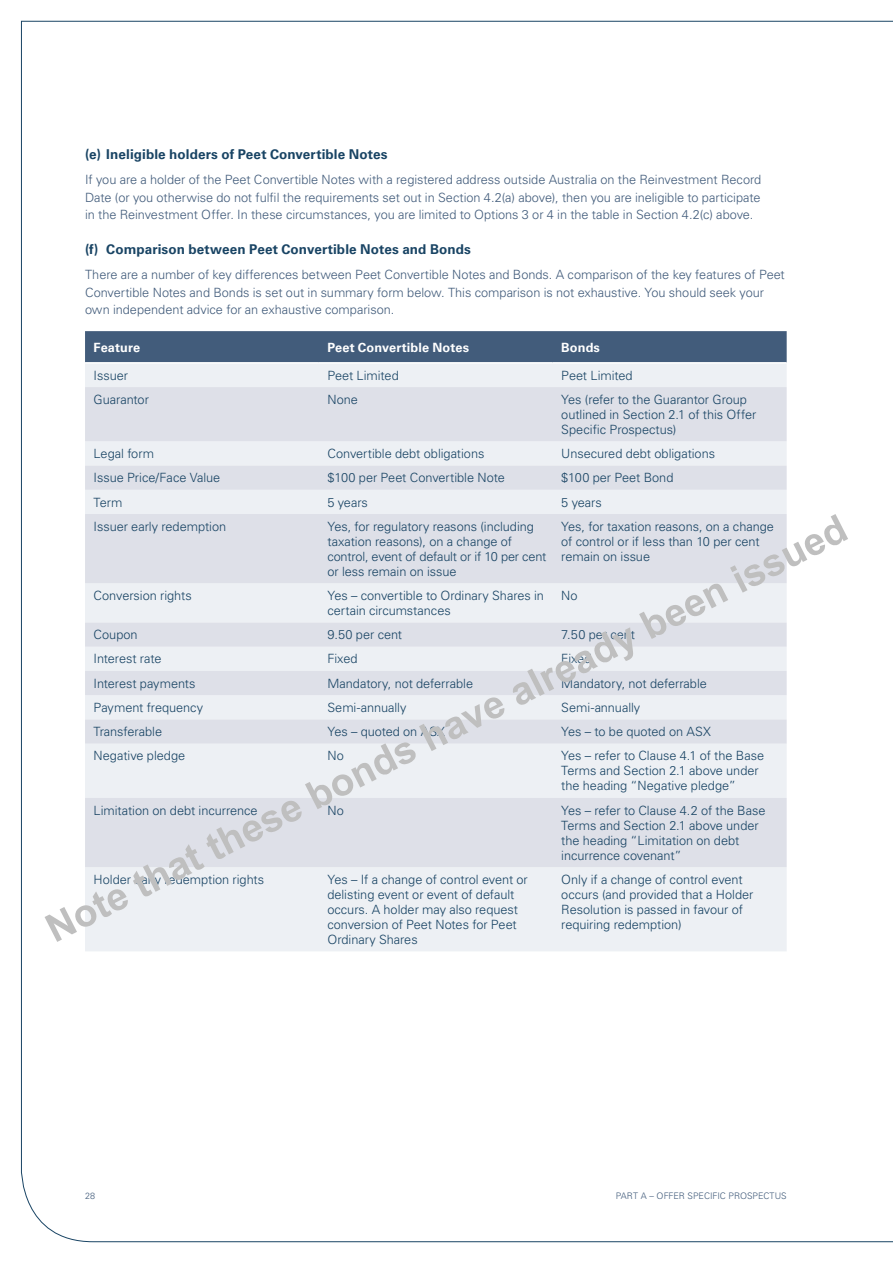
<style>
.page{position:relative;width:893px;height:1263px;background:#fff}
.page>*{position:absolute;margin:0;border:0;box-sizing:border-box;transform-origin:0 0}
.t1{font:700 39px "Arial";color:#bfbfbf}
.t2{font:700 13.5px "Univers LT Std";letter-spacing:.01em;color:#194464}
.t3{font:300 12.75px/15px "Univers LT Std";letter-spacing:-.005em;color:#194464}
.t4{font:300 12.75px/17.2px "Univers LT Std";letter-spacing:-.005em;color:#425c7b;text-align:justify}
.t5{font:700 12.75px "Univers LT Std";letter-spacing:.01em;color:#fff}
.t6{font:300 9px "Univers LT Std";color:#425c7b}
</style>
<div class="page">
<div style="left:85px;top:331px;width:702px;height:31px;background:#425c7b"></div>
<div style="left:85px;top:364px;width:702px;height:587px;background:#edf0f4"></div>
<svg style="left:85px;top:387px;width:702px;height:480px;background:#e4e6ec"></svg>
<p class="t2" style="left:85px;top:146px;width:304px">(e) Ineligible holders of Peet Convertible Notes</p>
<p class="t4" style="left:85px;top:171px;width:678px">If you are a holder of the Peet Convertible Notes with a registered address outside Australia on the Reinvestment Record Date (or you otherwise do not fulfil the requirements set out in Section 4.2(a) above), then you are ineligible to participate in the Reinvestment Offer. In these circumstances, you are limited to Options 3 or 4 in the table in Section 4.2(c) above.</p>
<p class="t2" style="left:85px;top:241px;width:387px">(f) Comparison between Peet Convertible Notes and Bonds</p>
<p class="t4" style="left:85px;top:266px;width:701px;text-align:left">There are a number of key differences between Peet Convertible Notes and Bonds. A comparison of the key features of Peet<br>Convertible Notes and Bonds is set out in summary form below. This comparison is not exhaustive. You should seek your own independent advice for an exhaustive comparison.</p>
<p class="t5" style="left:94px;top:340px;width:48px">Feature</p>
<p class="t5" style="left:327px;top:340px;width:143px">Peet Convertible Notes</p>
<p class="t5" style="left:561px;top:340px;width:40px">Bonds</p>
<p class="t3" style="left:94px;top:368px;width:36px">Issuer</p>
<p class="t3" style="left:327px;top:368px;width:73px">Peet Limited</p>
<p class="t3" style="left:561px;top:368px;width:73px">Peet Limited</p>
<p class="t3" style="left:94px;top:392px;width:57px">Guarantor</p>
<p class="t3" style="left:327px;top:392px;width:32px">None</p>
<p class="t3" style="left:561px;top:392px;width:196px">Yes (refer to the Guarantor Group outlined in Section 2.1 of this Offer<br>Specific Prospectus)</p>
<p class="t3" style="left:94px;top:446px;width:62px">Legal form</p>
<p class="t3" style="left:327px;top:446px;width:158px">Convertible debt obligations</p>
<p class="t3" style="left:561px;top:446px;width:155px">Unsecured debt obligations</p>
<p class="t3" style="left:94px;top:470px;width:128px">Issue Price/Face Value</p>
<p class="t3" style="left:327px;top:470px;width:179px">$100 per Peet Convertible Note</p>
<p class="t3" style="left:561px;top:470px;width:114px">$100 per Peet Bond</p>
<p class="t3" style="left:94px;top:494px;width:30px">Term</p>
<p class="t3" style="left:327px;top:494px;width:42px">5 years</p>
<p class="t3" style="left:561px;top:494px;width:42px">5 years</p>
<p class="t3" style="left:94px;top:519px;width:134px">Issuer early redemption</p>
<p class="t3" style="left:327px;top:519px;width:220px">Yes, for regulatory reasons (including taxation reasons), on a change of control, event of default or if 10 per cent or less remain on issue</p>
<p class="t3" style="left:561px;top:519px;width:214px">Yes, for taxation reasons, on a change of control or if less than 10 per cent remain on issue</p>
<p class="t3" style="left:94px;top:588px;width:100px">Conversion rights</p>
<p class="t3" style="left:327px;top:588px;width:218px">Yes – convertible to Ordinary Shares in certain circumstances</p>
<p class="t3" style="left:561px;top:588px;width:18px">No</p>
<p class="t3" style="left:94px;top:627px;width:46px">Coupon</p>
<p class="t3" style="left:327px;top:627px;width:76px">9.50 per cent</p>
<p class="t3" style="left:561px;top:627px;width:75px">7.50 per cent</p>
<p class="t3" style="left:94px;top:651px;width:69px">Interest rate</p>
<p class="t3" style="left:327px;top:651px;width:32px">Fixed</p>
<p class="t3" style="left:561px;top:651px;width:32px">Fixed</p>
<p class="t3" style="left:94px;top:676px;width:104px">Interest payments</p>
<p class="t3" style="left:327px;top:676px;width:147px">Mandatory, not deferrable</p>
<p class="t3" style="left:561px;top:676px;width:147px">Mandatory, not deferrable</p>
<p class="t3" style="left:94px;top:700px;width:111px">Payment frequency</p>
<p class="t3" style="left:327px;top:700px;width:81px">Semi-annually</p>
<p class="t3" style="left:561px;top:700px;width:81px">Semi-annually</p>
<p class="t3" style="left:94px;top:724px;width:70px">Transferable</p>
<p class="t3" style="left:327px;top:724px;width:119px">Yes – quoted on ASX</p>
<p class="t3" style="left:561px;top:724px;width:151px">Yes – to be quoted on ASX</p>
<p class="t3" style="left:94px;top:748px;width:93px">Negative pledge</p>
<p class="t3" style="left:327px;top:748px;width:18px">No</p>
<p class="t3" style="left:561px;top:748px;width:204px">Yes – refer to Clause 4.1 of the Base<br>Terms and Section 2.1 above under the heading “Negative pledge”</p>
<p class="t3" style="left:94px;top:802px;width:166px">Limitation on debt incurrence</p>
<p class="t3" style="left:327px;top:802px;width:18px">No</p>
<p class="t3" style="left:561px;top:802px;width:206px">Yes – refer to Clause 4.2 of the Base<br>Terms and Section 2.1 above under the heading “Limitation on debt incurrence covenant”</p>
<p class="t3" style="left:94px;top:872px;width:172px">Holder early redemption rights</p>
<p class="t3" style="left:327px;top:872px;width:202px">Yes – If a change of control event or delisting event or event of default occurs. A holder may also request conversion of Peet Notes for Peet<br>Ordinary Shares</p>
<p class="t3" style="left:561px;top:872px;width:194px">Only if a change of control event occurs (and provided that a Holder<br>Resolution is passed in favour of requiring redemption)</p>
<h1 class="t1" style="left:36px;top:906px;width:894px;rotate:-27deg">Note that these bonds have already been issued</h1>
<p class="t6" style="left:85px;top:1190px;width:12px">28</p>
<p class="t6" style="left:616px;top:1190px;width:172px">PART A – OFFER SPECIFIC PROSPECTUS</p>
</div>
